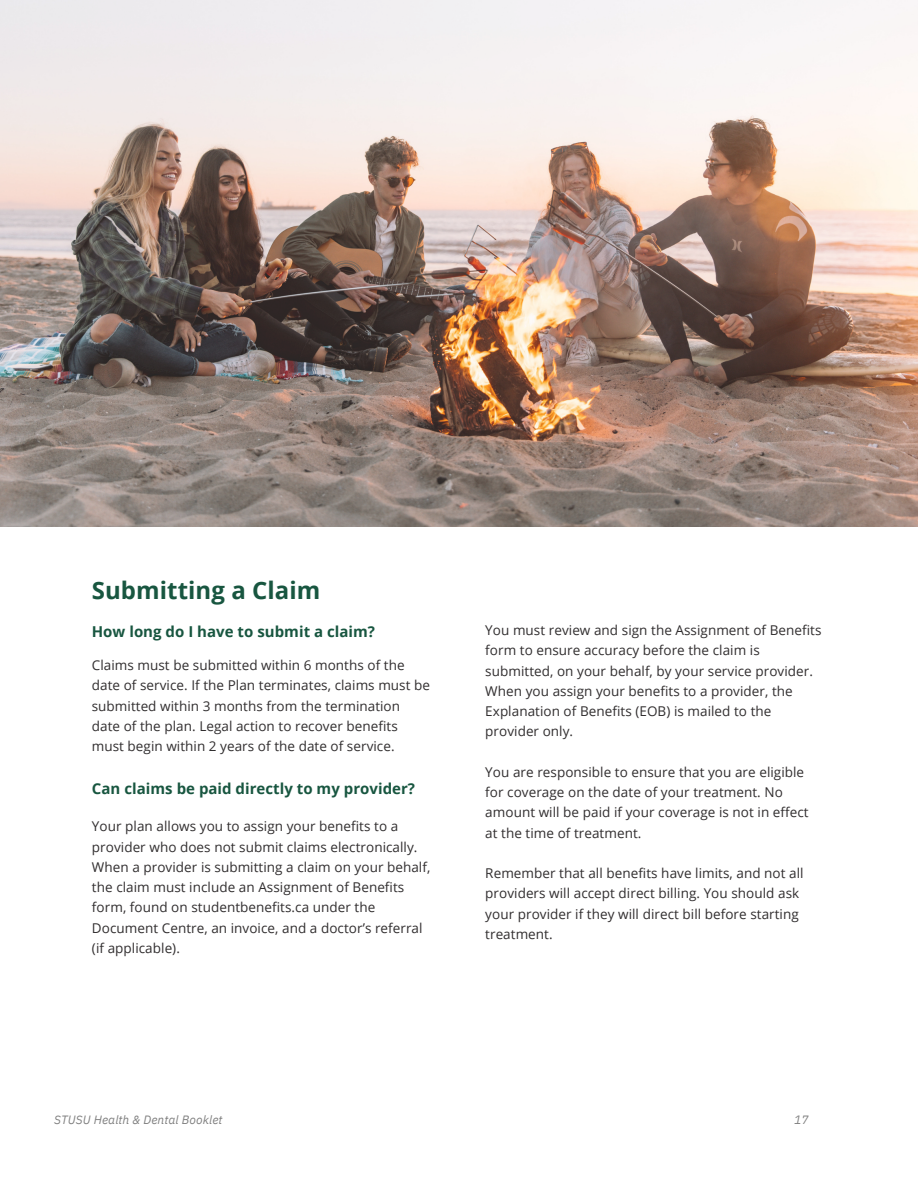
<style>
.page{position:relative;width:918px;height:1188px;background:#fff}
.page>*{position:absolute;margin:0;border:0;box-sizing:border-box;transform-origin:0 0}
.t1{font:700 24px "Open Sans";letter-spacing:.005em;color:#185640}
.t2{font:700 15px "Open Sans";color:#185640}
.t3{font:13.5px/20.2px "Open Sans";letter-spacing:.005em;color:#312e2f}
.t4{font:italic 12px "IBM Plex Sans";letter-spacing:.01em;color:#808080}
</style>
<div class="page">
<img style="left:0;top:0;width:918px;height:526px">
<p class="t1" style="left:92px;top:574px;width:230px">Submitting a Claim</p>
<p class="t2" style="left:92px;top:621px;width:285px">How long do I have to submit a claim?</p>
<p class="t3" style="left:92px;top:655px;width:314px">Claims must be submitted within 6 months of the</p>
<p class="t3" style="left:92px;top:675px;width:340px">date of service. If the Plan terminates, claims must be submitted within 3 months from the termination date of the plan. Legal action to recover benefits must begin within 2 years of the date of service.</p>
<p class="t2" style="left:92px;top:778px;width:325px">Can claims be paid directly to my provider?</p>
<p class="t3" style="left:92px;top:816px;width:340px">Your plan allows you to assign your benefits to a provider who does not submit claims electronically.<br>When a provider is submitting a claim on your behalf, the claim must include an Assignment of Benefits form, found on studentbenefits.ca under the</p>
<p class="t3" style="left:92px;top:917px;width:332px">Document Centre, an invoice, and a doctor’s referral (if applicable).</p>
<p class="t3" style="left:485px;top:620px;width:338px">You must review and sign the Assignment of Benefits form to ensure accuracy before the claim is</p>
<p class="t3" style="left:485px;top:660px;width:329px">submitted, on your behalf, by your service provider.<br>When you assign your benefits to a provider, the<br>Explanation of Benefits (EOB) is mailed to the</p>
<p class="t3" style="left:485px;top:721px;width:89px">provider only.</p>
<p class="t3" style="left:485px;top:762px;width:320px">You are responsible to ensure that you are eligible</p>
<p class="t3" style="left:485px;top:782px;width:299px">for coverage on the date of your treatment. No</p>
<p class="t3" style="left:485px;top:802px;width:325px">amount will be paid if your coverage is not in effect</p>
<p class="t3" style="left:485px;top:822px;width:158px">at the time of treatment.</p>
<p class="t3" style="left:485px;top:863px;width:320px">Remember that all benefits have limits, and not all</p>
<p class="t3" style="left:485px;top:883px;width:315px">providers will accept direct billing. You should ask</p>
<p class="t3" style="left:485px;top:903px;width:315px">your provider if they will direct bill before starting</p>
<p class="t3" style="left:485px;top:924px;width:69px">treatment.</p>
<p class="t4" style="left:54px;top:1112px;width:170px">STUSU Health &amp; Dental Booklet</p>
<p class="t4" style="left:794px;top:1112px;width:16px">17</p>
</div>
